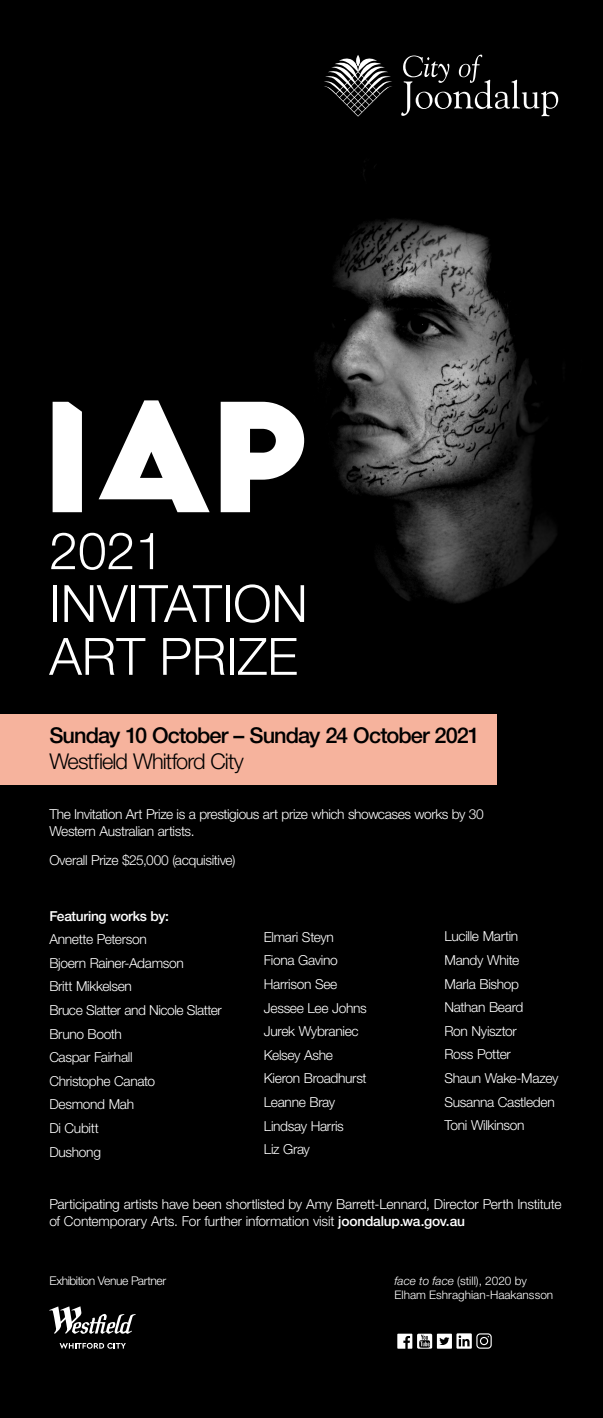
<style>
.page{position:relative;width:603px;height:1418px;background:#fff}
.page>*{position:absolute;margin:0;border:0;box-sizing:border-box;transform-origin:0 0}
.t1{font:300 51.48px/52.8px "Helvetica Neue LT Std";color:#fff}
.t2{font:500 21.77px "Helvetica Neue LT Std";letter-spacing:-.04em;color:#000}
.t3{font:300 21.77px "Helvetica Neue LT Std";letter-spacing:-.045em;color:#000}
.t4{font:300 13.75px/23.6px "Helvetica Neue LT Std";letter-spacing:-.025em;color:#fff}
.t5{font:500 13.75px "Helvetica Neue LT Std";letter-spacing:-.025em;color:#fff}
.t6{font:300 12.03px "Helvetica Neue LT Std";letter-spacing:-.035em;color:#fff}
.t7{font:300 11.8px/14.2px "Helvetica Neue LT Std";color:#fff}
.s1{font-weight:500}
.s2{font-style:italic}
</style>
<div class="page">
<div style="left:0;top:1322px;width:602px;height:95px;background:#000"></div>
<div style="left:0;top:1127px;width:602px;height:195px;background:#000"></div>
<img style="left:0;top:0;width:602px;height:1127px">
<svg style="left:323px;top:55px;width:235px;height:62px;background:#282828"></svg>
<div style="left:0;top:714px;width:496px;height:70px;background:#f6b39d"></div>
<svg style="left:397px;top:1332px;width:95px;height:17px"></svg>
<svg style="left:53px;top:400px;width:251px;height:112px"></svg>
<svg style="left:49px;top:1306px;width:87px;height:28px"></svg>
<svg style="left:60px;top:1342px;width:66px;height:6px"></svg>
<h1 class="t1" style="left:49px;top:523px;width:260px">2021<br>INVITATION<br>ART PRIZE</h1>
<h2 class="t2" style="left:49px;top:722px;width:432px">Sunday 10 October – Sunday 24 October 2021</h2>
<h2 class="t3" style="left:49px;top:748px;width:196px">Westfield Whitford City</h2>
<p class="t4" style="left:49px;top:805px;width:436px;line-height:16.5px">The Invitation Art Prize is a prestigious art prize which showcases works by 30<br>Western Australian artists.</p>
<p class="t4" style="left:49px;top:848px;width:187px">Overall Prize $25,000 (acquisitive)</p>
<p class="t5" style="left:49px;top:907px;width:121px">Featuring works by:</p>
<p class="t4" style="left:49px;top:927px;width:174px">Annette Peterson<br>Bjoern Rainer-Adamson<br>Britt Mikkelsen<br>Bruce Slatter and Nicole Slatter<br>Bruno Booth<br>Caspar Fairhall<br>Christophe Canato<br>Desmond Mah<br>Di Cubitt<br>Dushong</p>
<p class="t4" style="left:264px;top:924px;width:104px">Elmari Steyn<br>Fiona Gavino<br>Harrison See<br>Jessee Lee Johns<br>Jurek Wybraniec<br>Kelsey Ashe<br>Kieron Broadhurst<br>Leanne Bray<br>Lindsay Harris<br>Liz Gray</p>
<p class="t4" style="left:444px;top:924px;width:115px">Lucille Martin<br>Mandy White<br>Marla Bishop<br>Nathan Beard<br>Ron Nyisztor<br>Ross Potter<br>Shaun Wake-Mazey<br>Susanna Castleden<br>Toni Wilkinson</p>
<p class="t4" style="left:49px;top:1195px;width:513px;line-height:16.5px">Participating artists have been shortlisted by Amy Barrett-Lennard, Director Perth Institute of Contemporary Arts. For further information visit <span class="s1">joondalup.wa.gov.au</span></p>
<p class="t6" style="left:49px;top:1273px;width:118px">Exhibition Venue Partner</p>
<p class="t7" style="left:394px;top:1273px;width:160px"><span class="s2">face to face</span> (still), 2020 by<br>Elham Eshraghian-Haakansson</p>
</div>
